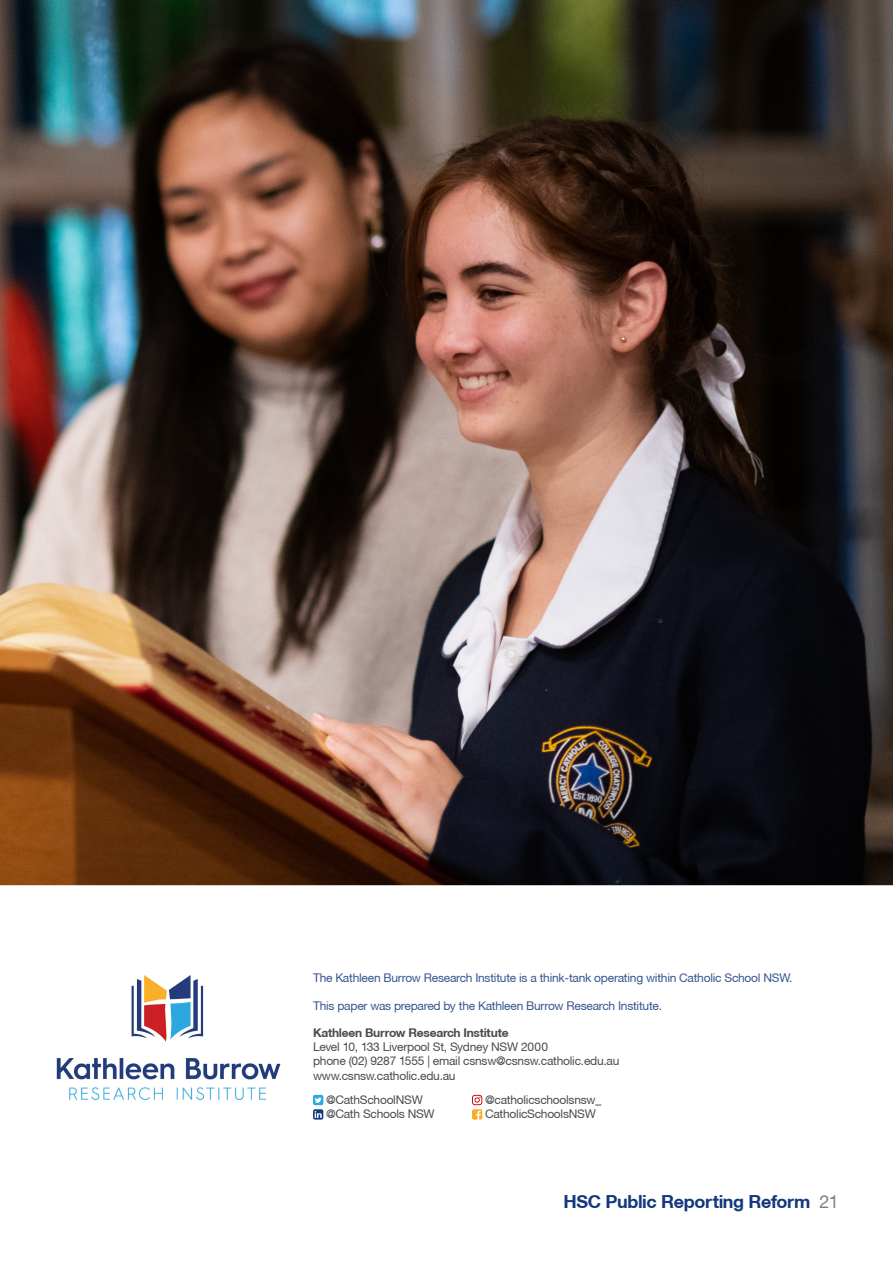
<style>
.page{position:relative;width:893px;height:1263px;background:#fff}
.page>*{position:absolute;margin:0;border:0;box-sizing:border-box;transform-origin:0 0}
.t1{font:700 18px "Helvetica Neue CE";letter-spacing:-.02em;color:#14387d}
.Body_10pt{font:12px/14.4px "Helvetica Neue CE";letter-spacing:-.02em;color:#4b4c4d}
.Body_10pt-2{font:12px "Helvetica Neue CE";letter-spacing:-.02em;color:#385690}
.s1{font-weight:700}
.s2{font-weight:400;color:#808080}
</style>
<div class="page">
<img style="left:0;top:0;width:893px;height:885px">
<img style="left:56px;top:975px;width:225px;height:125px">
<svg style="left:313px;top:1095px;width:10px;height:24px"></svg>
<svg style="left:472px;top:1095px;width:10px;height:24px"></svg>
<p class="Body_10pt-2" style="left:313px;top:971px;width:481px">The Kathleen Burrow Research Institute is a think-tank operating within Catholic School NSW.</p>
<p class="Body_10pt-2" style="left:313px;top:998px;width:351px">This paper was prepared by the Kathleen Burrow Research Institute.</p>
<p class="Body_10pt" style="left:313px;top:1025px;width:308px"><span class="s1">Kathleen Burrow Research Institute<br></span>Level 10, 133 Liverpool St, Sydney NSW 2000<br>phone (02) 9287 1555 | email csnsw@csnsw.catholic.edu.au www.csnsw.catholic.edu.au</p>
<p class="Body_10pt" style="left:326px;top:1092px;width:110px">@CathSchoolNSW @Cath Schools NSW</p>
<p class="Body_10pt" style="left:485px;top:1092px;width:118px">@catholicschoolsnsw_<br>CatholicSchoolsNSW</p>
<h1 class="t1" style="left:563px;top:1190px;width:277px">HSC Public Reporting Reform <span class="s2">21</span></h1>
</div>
